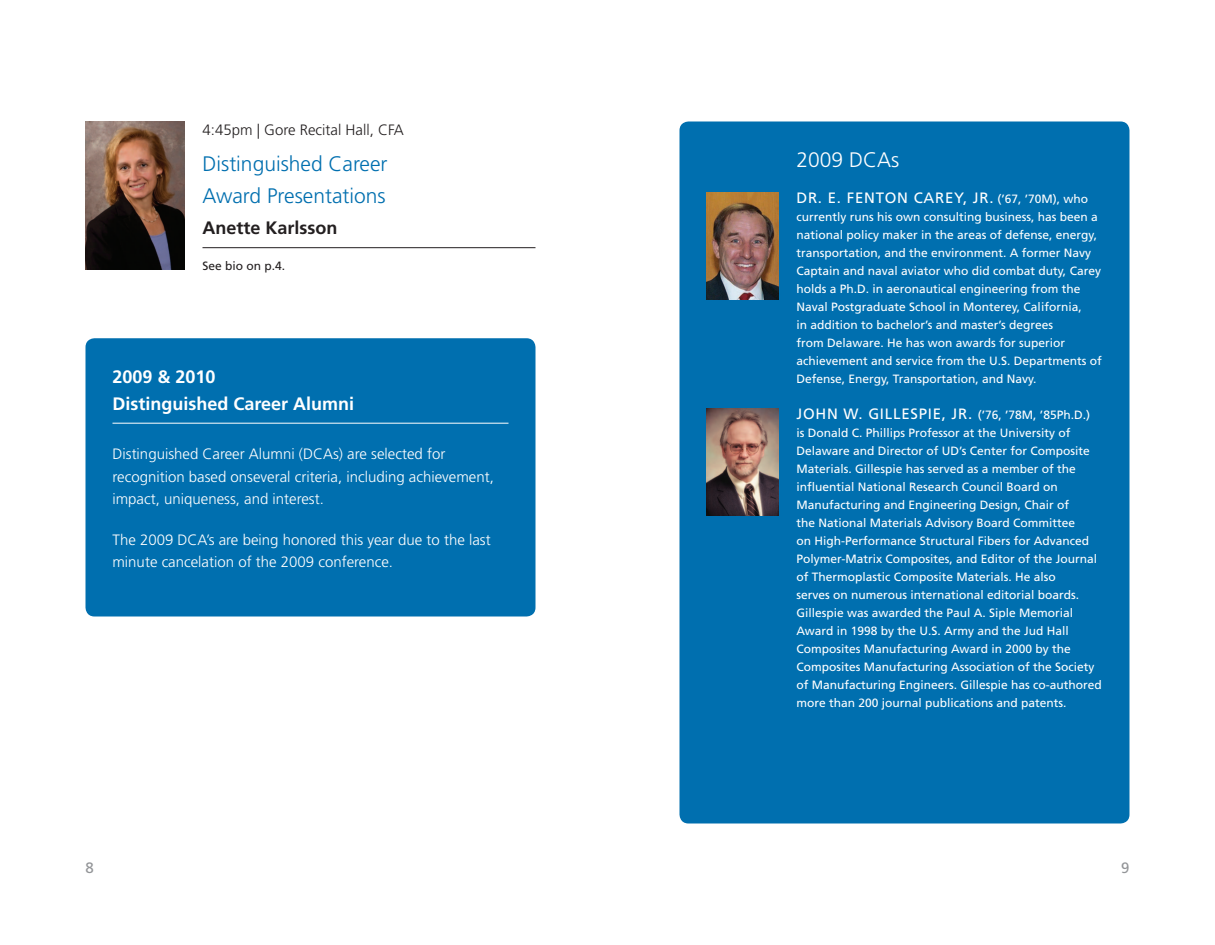
<style>
.page{position:relative;width:1215px;height:945px;background:#fff}
.page>*{position:absolute;margin:0;border:0;box-sizing:border-box;transform-origin:0 0}
.Head_I{font:300 21px/31.5px "Frutiger";color:#006faf}
.Head_I-2{font:300 21px "Frutiger";color:#fff}
.Head_II{font:700 18px/27px "Frutiger";color:#fff}
.Head_II-2{font:700 18px "Frutiger";color:#231f20}
.DCAs{font:300 15px/22.5px "Frutiger";color:#fff}
.DCAs-2{font:15px "Frutiger";letter-spacing:.05em;color:#fff}
.Time_Location{font:300 15px "Frutiger";color:#231f20}
.t1{font:15px "Frutiger";color:#939598}
.DCAs-3{font:12px/18px "Frutiger";color:#fff}
.body{font:12px "Frutiger";color:#231f20}
.s1{font-size:12px}
</style>
<div class="page">
<div style="left:86px;top:338px;width:450px;height:278px;background:#006faf;border-radius:9px"></div>
<hr style="left:112px;top:423px;width:396px;height:1px;background:#fff">
<div style="left:680px;top:122px;width:450px;height:702px;background:#006faf;border-radius:9px"></div>
<img style="left:706px;top:192px;width:73px;height:108px">
<img style="left:706px;top:408px;width:73px;height:108px">
<hr style="left:202px;top:247px;width:334px;height:1px;background:#231f20">
<img style="left:86px;top:122px;width:99px;height:148px">
<p class="Time_Location" style="left:202px;top:121px;width:203px">4:45pm | Gore Recital Hall, CFA</p>
<p class="Head_I" style="left:202px;top:148px;width:187px">Distinguished Career<br>Award Presentations</p>
<p class="Head_II-2" style="left:202px;top:217px;width:137px">Anette Karlsson</p>
<p class="body" style="left:202px;top:259px;width:84px">See bio on p.4.</p>
<p class="Head_II" style="left:112px;top:363px;width:243px">2009 &amp; 2010<br>Distinguished Career Alumni</p>
<p class="DCAs" style="left:112px;top:443px;width:383px">Distinguished Career Alumni (DCAs) are selected for recognition based onseveral criteria, including achievement, impact, uniqueness, and interest.</p>
<p class="DCAs" style="left:112px;top:528px;width:380px">The 2009 DCA’s are being honored this year due to the last minute cancelation of the 2009 conference.</p>
<p class="Head_I-2" style="left:796px;top:147px;width:104px">2009 DCAs</p>
<p class="DCAs-2" style="left:796px;top:188px;width:293px">DR. E. FENTON CAREY, JR. <span class="s1">(’67, ’70M), who</span></p>
<p class="DCAs-3" style="left:796px;top:207px;width:307px">currently runs his own consulting business, has been a national policy maker in the areas of defense, energy, transportation, and the environment. A former Navy Captain and naval aviator who did combat duty, Carey holds a Ph.D. in aeronautical engineering from the Naval Postgraduate School in Monterey, California,<br>in addition to bachelor’s and master’s degrees<br>from Delaware. He has won awards for superior achievement and service from the U.S. Departments of Defense, Energy, Transportation, and Navy.</p>
<p class="DCAs-2" style="left:796px;top:404px;width:295px">JOHN W. GILLESPIE, JR. <span class="s1">(’76, ’78M, ’85Ph.D.)</span></p>
<p class="DCAs-3" style="left:796px;top:423px;width:307px">is Donald C. Phillips Professor at the University of Delaware and Director of UD’s Center for Composite Materials. Gillespie has served as a member of the influential National Research Council Board on Manufacturing and Engineering Design, Chair of<br>the National Materials Advisory Board Committee<br>on High-Performance Structural Fibers for Advanced Polymer-Matrix Composites, and Editor of the Journal of Thermoplastic Composite Materials. He also<br>serves on numerous international editorial boards.<br>Gillespie was awarded the Paul A. Siple Memorial Award in 1998 by the U.S. Army and the Jud Hall Composites Manufacturing Award in 2000 by the Composites Manufacturing Association of the Society of Manufacturing Engineers. Gillespie has co-authored more than 200 journal publications and patents.</p>
<p class="t1" style="left:86px;top:859px;width:10px">8</p>
<p class="t1" style="left:1121px;top:859px;width:10px">9</p>
</div>
